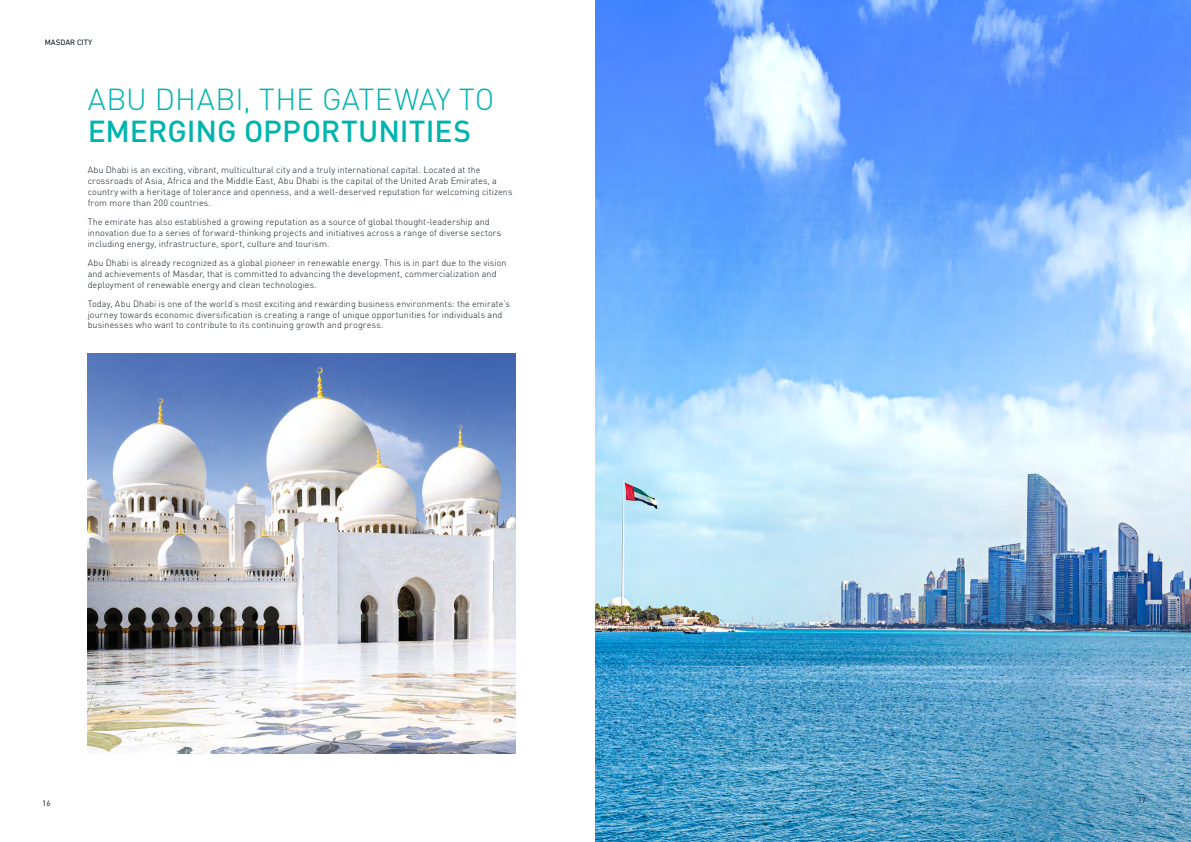
<style>
.page{position:relative;width:1191px;height:842px;background:#fff}
.page>*{position:absolute;margin:0;border:0;box-sizing:border-box;transform-origin:0 0}
.t1{font:300 30px "DIN Pro";letter-spacing:-.005em;color:#00b4ae}
.t2{font:500 30px "DIN Pro";letter-spacing:-.005em;color:#00b4ae}
.t3{font:300 9px/10.8px "DIN Pro";letter-spacing:.01em;color:#0e1821}
.t4{font:8px "DIN Next LT Arabic";color:#0e1821}
.t5{font:8px "DIN Pro";color:#0e1821}
</style>
<div class="page">
<img style="left:88px;top:354px;width:427px;height:399px">
<img style="left:595px;top:0;width:596px;height:842px">
<p class="t4" style="left:45px;top:37px;width:49px">MASDAR CITY</p>
<h1 class="t1" style="left:88px;top:76px;width:408px">ABU DHABI, THE GATEWAY TO</h1>
<h1 class="t2" style="left:88px;top:107px;width:385px">EMERGING OPPORTUNITIES</h1>
<p class="t3" style="left:88px;top:164px;width:426px">Abu Dhabi is an exciting, vibrant, multicultural city and a truly international capital. Located at the crossroads of Asia, Africa and the Middle East, Abu Dhabi is the capital of the United Arab Emirates, a country with a heritage of tolerance and openness, and a well-deserved reputation for welcoming citizens from more than 200 countries.</p>
<p class="t3" style="left:88px;top:216px;width:415px">The emirate has also established a growing reputation as a source of global thought-leadership and innovation due to a series of forward-thinking projects and initiatives across a range of diverse sectors including energy, infrastructure, sport, culture and tourism.</p>
<p class="t3" style="left:88px;top:256px;width:420px">Abu Dhabi is already recognized as a global pioneer in renewable energy. This is in part due to the vision and achievements of Masdar, that is committed to advancing the development, commercialization and deployment of renewable energy and clean technologies.</p>
<p class="t3" style="left:88px;top:297px;width:424px">Today, Abu Dhabi is one of the world’s most exciting and rewarding business environments: the emirate’s journey towards economic diversification is creating a range of unique opportunities for individuals and businesses who want to contribute to its continuing growth and progress.</p>
<p class="t5" style="left:42px;top:797px;width:10px">16</p>
<p class="t5" style="left:1137px;top:794px;width:10px">17</p>
</div>
